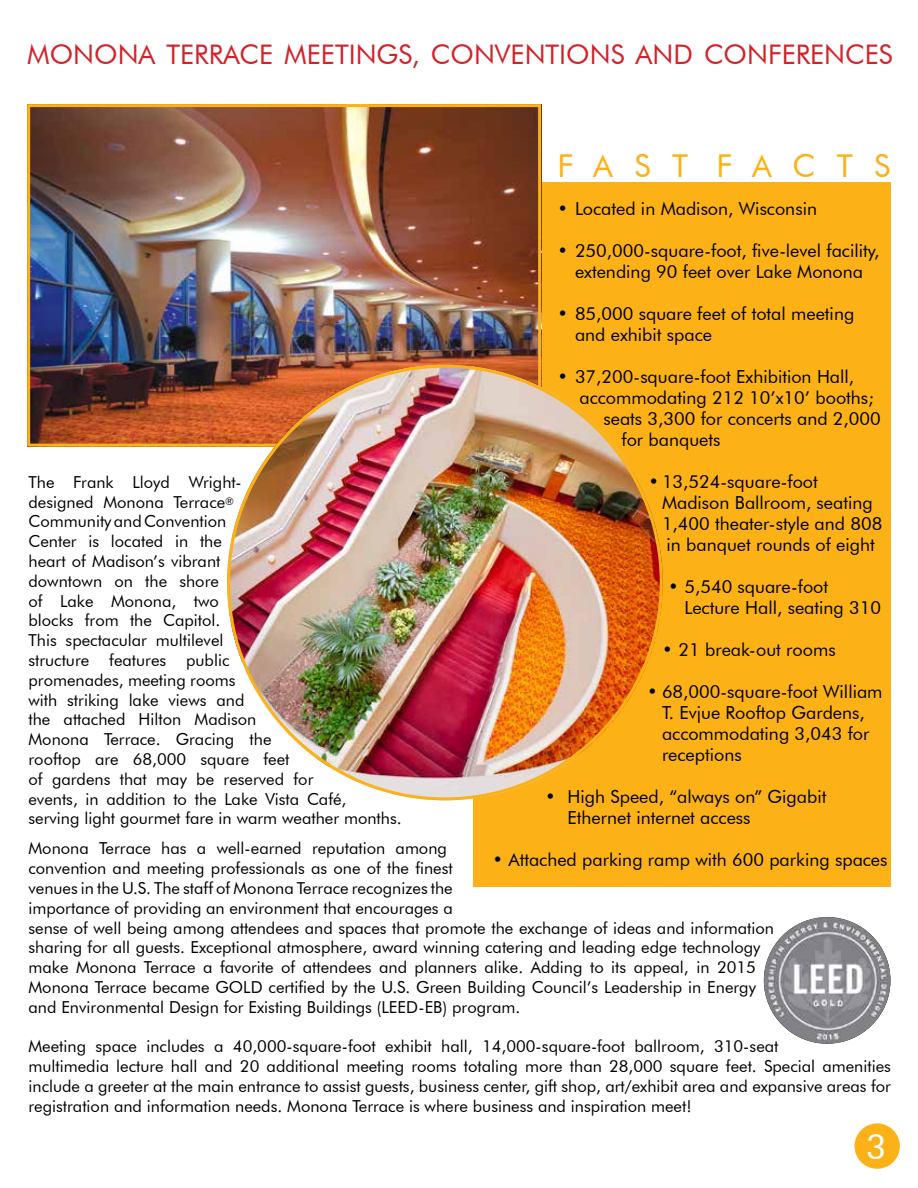
<style>
.page{position:relative;width:918px;height:1188px;background:#fff}
.page>*{position:absolute;margin:0;border:0;box-sizing:border-box;transform-origin:0 0}
.t1{font:34.5px "Futura BT";color:#fff}
.t2{font:31.5px "Futura BT";letter-spacing:.68em;color:#fcb116}
.t3{font:27px "Futura BT";color:#d2232a}
.t4{font:18px/21px "Futura BT";color:#000}
.t5{font:16.5px/19.8px "Futura BT";color:#000}
</style>
<div class="page">
<div style="left:855px;top:1123px;width:45px;height:46px;background:#fcb116;border-radius:50%"></div>
<div style="left:473px;top:182px;width:417px;height:705px;background:#fcb116"></div>
<img style="left:31px;top:108px;width:506px;height:335px">
<div style="left:27px;top:104px;width:514px;height:343px;border:3px solid #fcb116"></div>
<img style="left:227px;top:365px;width:436px;height:435px;border-radius:218px">
<img style="left:764px;top:917px;width:126px;height:127px;border-radius:63px">
<h3 class="t3" style="left:27px;top:38px;width:867px">MONONA TERRACE MEETINGS, CONVENTIONS AND CONFERENCES</h3>
<h2 class="t2" style="left:558px;top:147px;width:334px">FAST FACTS</h2>
<p class="t4" style="left:558px;top:198px;width:261px">• Located in Madison, Wisconsin</p>
<p class="t4" style="left:558px;top:240px;width:323px;text-align:center">• 250,000-square-foot, five-level facility, extending 90 feet over Lake Monona</p>
<p class="t4" style="left:575px;top:303px;width:281px;text-indent:-17px">• 85,000 square feet of total meeting and exhibit space</p>
<p class="t4" style="left:558px;top:366px;width:298px">• 37,200-square-foot Exhibition Hall,</p>
<p class="t4" style="left:580px;top:387px;width:296px">accommodating 212 10’x10’ booths;</p>
<p class="t4" style="left:604px;top:408px;width:279px">seats 3,300 for concerts and 2,000</p>
<p class="t4" style="left:622px;top:429px;width:101px">for banquets</p>
<p class="t4" style="left:662px;top:471px;width:222px;text-indent:-14px">• 13,524-square-foot<br>Madison Ballroom, seating<br>1,400 theater-style and 808 in banquet rounds of eight</p>
<p class="t4" style="left:685px;top:576px;width:198px;text-indent:-17px">• 5,540 square-foot<br>Lecture Hall, seating 310</p>
<p class="t4" style="left:662px;top:639px;width:175px">• 21 break-out rooms</p>
<p class="t4" style="left:662px;top:681px;width:222px;text-indent:-15px">• 68,000-square-foot William<br>T. Evjue Rooftop Gardens, accommodating 3,043 for receptions</p>
<p class="t4" style="left:568px;top:786px;width:260px;text-indent:-23px">• High Speed, “always on” Gigabit<br>Ethernet internet access</p>
<p class="t4" style="left:493px;top:849px;width:397px">• Attached parking ramp with 600 parking spaces</p>
<p class="t5" style="left:28px;top:472px;width:375px">The Frank Lloyd Wright-<br>designed Monona Terrace<sup>®<br></sup>Community and Convention<br>Center is located in the<br>heart of Madison’s vibrant<br>downtown on the shore<br>of Lake Monona, two<br>blocks from the Capitol.<br>This spectacular multilevel<br>structure features public<br>promenades, meeting rooms<br>with striking lake views and<br>the attached Hilton Madison<br>Monona Terrace. Gracing the<br>rooftop are 68,000 square feet<br>of gardens that may be reserved for<br>events, in addition to the Lake Vista Café,<br>serving light gourmet fare in warm weather months.</p>
<p class="t5" style="left:28px;top:838px;width:747px">Monona Terrace has a well-earned reputation among<br>convention and meeting professionals as one of the finest<br>venues in the U.S. The staff of Monona Terrace recognizes the<br>importance of providing an environment that encourages a<br>sense of well being among attendees and spaces that promote the exchange of ideas and information sharing for all guests. Exceptional atmosphere, award winning catering and leading edge technology make Monona Terrace a favorite of attendees and planners alike. Adding to its appeal, in 2015<br>Monona Terrace became GOLD certified by the U.S. Green Building Council’s Leadership in Energy and Environmental Design for Existing Buildings (LEED-EB) program.</p>
<p class="t5" style="left:28px;top:1036px;width:864px">Meeting space includes a 40,000-square-foot exhibit hall, 14,000-square-foot ballroom, 310-seat<br>multimedia lecture hall and 20 additional meeting rooms totaling more than 28,000 square feet. Special amenities include a greeter at the main entrance to assist guests, business center, gift shop, art/exhibit area and expansive areas for registration and information needs. Monona Terrace is where business and inspiration meet!</p>
<h1 class="t1" style="left:866px;top:1126px;width:22px">3</h1>
</div>
